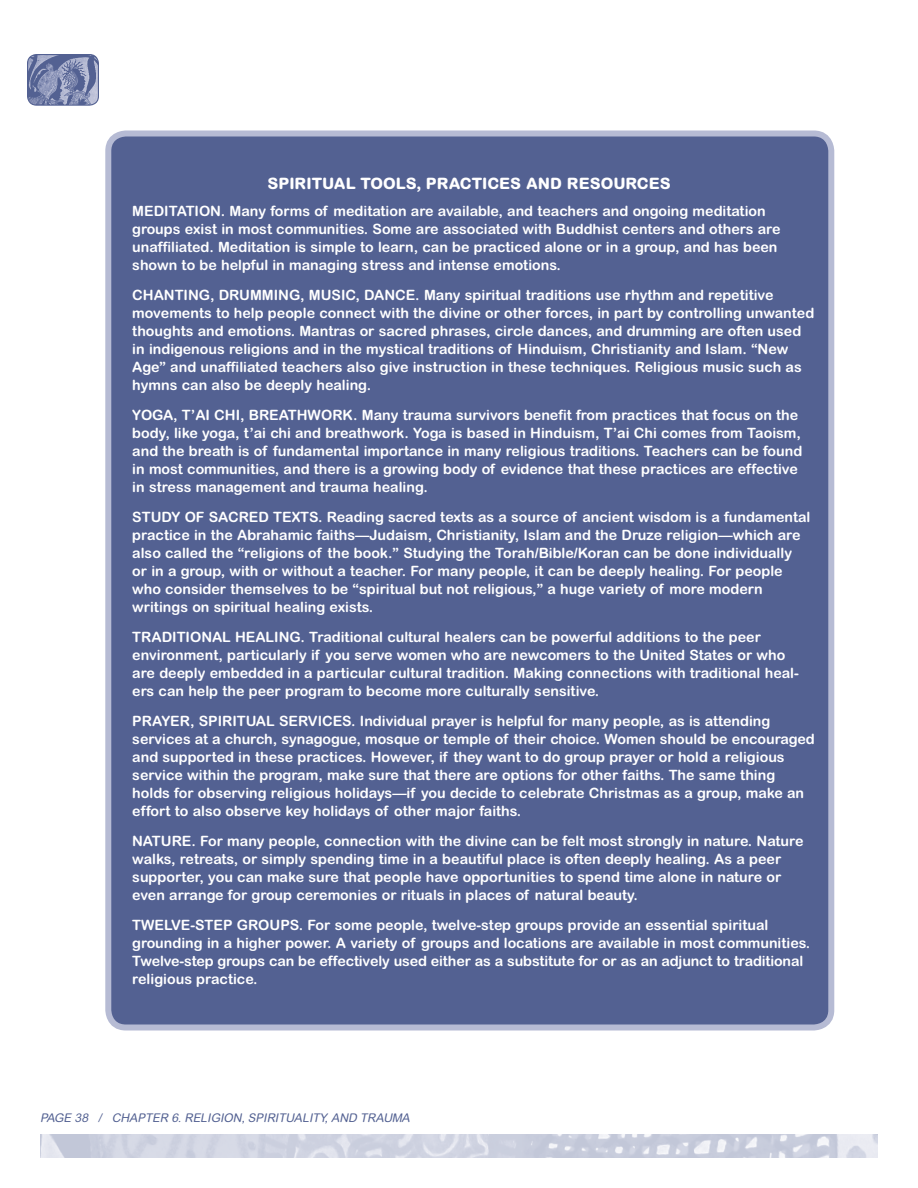
<style>
.page{position:relative;width:918px;height:1188px;background:#fff}
.page>*{position:absolute;margin:0;border:0;box-sizing:border-box;transform-origin:0 0}
._06_CALLOUT_BOX_Head{font:800 15.75px "Arial Rounded MT Std";color:#fff}
._0-6A_Callout_Box_Te{font:700 14.25px/18px "Arial Rounded MT Std";color:#fff}
.pagenumber{font:italic 12px "Arial Rounded MT Std";color:#536192}
</style>
<div class="page">
<img style="left:28px;top:55px;width:70px;height:49px">
<div style="left:27px;top:54px;width:72px;height:52px;border:1px solid #536192;border-radius:9px"></div>
<img style="left:40px;top:1134px;width:838px;height:24px">
<div style="left:108px;top:134px;width:723px;height:894px;background:#536192;border-radius:18px"></div>
<div style="left:105px;top:130px;width:729px;height:900px;border:6px solid #b6bbd4;border-radius:18px"></div>
<p class="_06_CALLOUT_BOX_Head" style="left:267px;top:174px;width:405px">SPIRITUAL TOOLS, PRACTICES AND RESOURCES</p>
<p class="_0-6A_Callout_Box_Te" style="left:132px;top:202px;width:650px">MEDITATION. Many forms of meditation are available, and teachers and ongoing meditation groups exist in most communities. Some are associated with Buddhist centers and others are unaffiliated. Meditation is simple to learn, can be practiced alone or in a group, and has been shown to be helpful in managing stress and intense emotions.</p>
<p class="_0-6A_Callout_Box_Te" style="left:132px;top:286px;width:683px">CHANTING, DRUMMING, MUSIC, DANCE. Many spiritual traditions use rhythm and repetitive movements to help people connect with the divine or other forces, in part by controlling unwanted thoughts and emotions. Mantras or sacred phrases, circle dances, and drumming are often used in indigenous religions and in the mystical traditions of Hinduism, Christianity and Islam. “New Age” and unaffiliated teachers also give instruction in these techniques. Religious music such as hymns can also be deeply healing.</p>
<p class="_0-6A_Callout_Box_Te" style="left:132px;top:406px;width:672px">YOGA, T’AI CHI, BREATHWORK. Many trauma survivors benefit from practices that focus on the body, like yoga, t’ai chi and breathwork. Yoga is based in Hinduism, T’ai Chi comes from Taoism, and the breath is of fundamental importance in many religious traditions. Teachers can be found in most communities, and there is a growing body of evidence that these practices are effective in stress management and trauma healing.</p>
<p class="_0-6A_Callout_Box_Te" style="left:132px;top:508px;width:680px">STUDY OF SACRED TEXTS. Reading sacred texts as a source of ancient wisdom is a fundamental practice in the Abrahamic faiths—Judaism, Christianity, Islam and the Druze religion—which are also called the “religions of the book.” Studying the Torah/Bible/Koran can be done individually<br>or in a group, with or without a teacher. For many people, it can be deeply healing. For people who consider themselves to be “spiritual but not religious,” a huge variety of more modern writings on spiritual healing exists.</p>
<p class="_0-6A_Callout_Box_Te" style="left:132px;top:628px;width:668px">TRADITIONAL HEALING. Traditional cultural healers can be powerful additions to the peer environment, particularly if you serve women who are newcomers to the United States or who are deeply embedded in a particular cultural tradition. Making connections with traditional heal&shy;ers can help the peer program to become more culturally sensitive.</p>
<p class="_0-6A_Callout_Box_Te" style="left:132px;top:712px;width:684px">PRAYER, SPIRITUAL SERVICES. Individual prayer is helpful for many people, as is attending services at a church, synagogue, mosque or temple of their choice. Women should be encouraged and supported in these practices. However, if they want to do group prayer or hold a religious service within the program, make sure that there are options for other faiths. The same thing holds for observing religious holidays—if you decide to celebrate Christmas as a group, make an effort to also observe key holidays of other major faiths.</p>
<p class="_0-6A_Callout_Box_Te" style="left:132px;top:832px;width:673px">NATURE. For many people, connection with the divine can be felt most strongly in nature. Nature walks, retreats, or simply spending time in a beautiful place is often deeply healing. As a peer supporter, you can make sure that people have opportunities to spend time alone in nature or even arrange for group ceremonies or rituals in places of natural beauty.</p>
<p class="_0-6A_Callout_Box_Te" style="left:132px;top:916px;width:680px">TWELVE-STEP GROUPS. For some people, twelve-step groups provide an essential spiritual grounding in a higher power. A variety of groups and locations are available in most communities.<br>Twelve-step groups can be effectively used either as a substitute for or as an adjunct to traditional religious practice.</p>
<p class="pagenumber" style="left:40px;top:1111px;width:374px">PAGE 38 / CHAPTER 6. RELIGION,SPIRITUALITY,AND TRAUMA</p>
</div>
